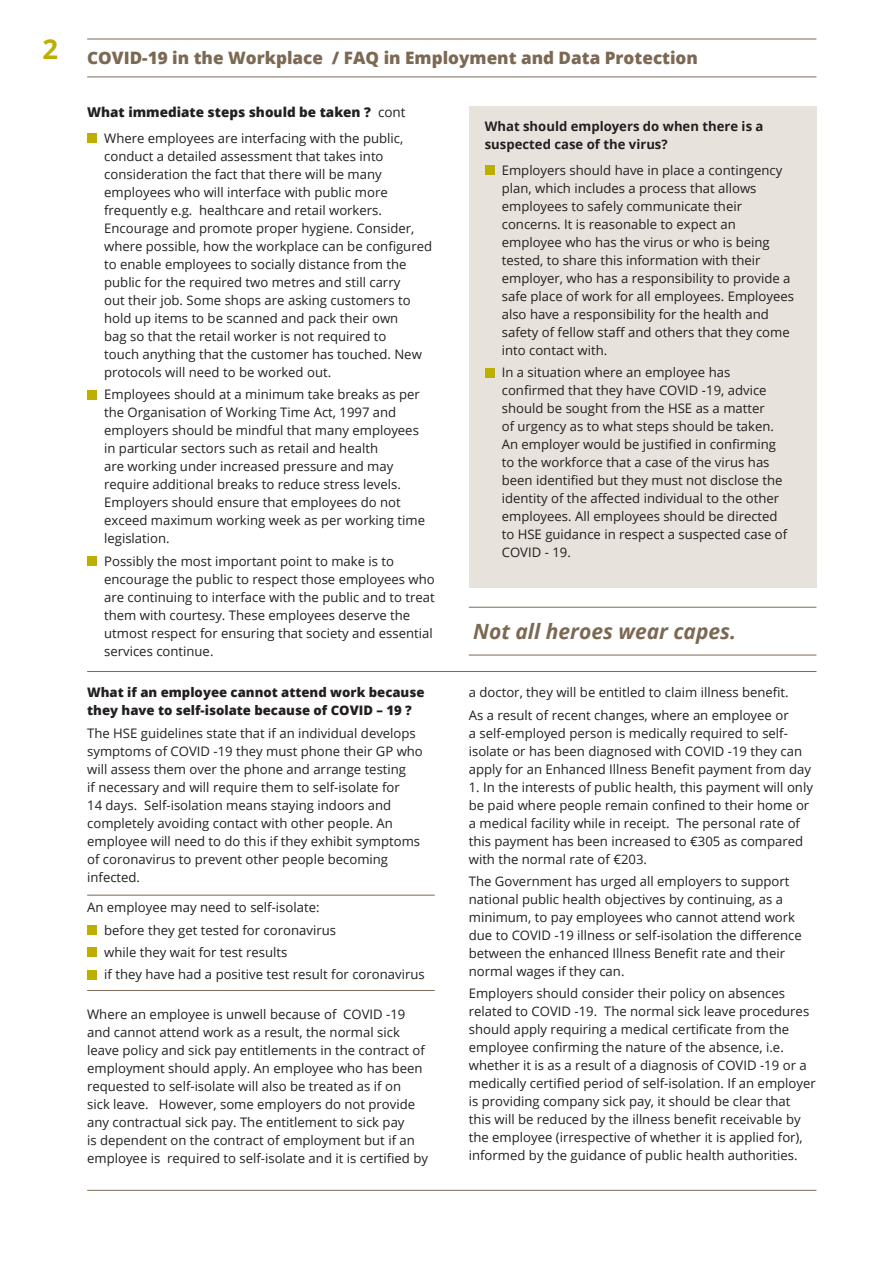
<style>
.page{position:relative;width:893px;height:1263px;background:#fff}
.page>*{position:absolute;margin:0;border:0;box-sizing:border-box;transform-origin:0 0}
.t1{font:700 27.45px "Open Sans";color:#bfae02}
.t2{font:italic 700 21px "Open Sans";color:#7c6954}
.t3{font:800 17.1px "Open Sans";color:#7c6954}
.t4{font:800 13.5px "Open Sans";color:#231f20}
.t5{font:13.2px/18px "Open Sans";color:#231f20}
.t6{font:800 13.2px/18px "Open Sans";color:#231f20}
.t7{font:700 13.2px/18px "Open Sans";color:#231f20}
.s1{font-weight:400}
</style>
<div class="page">
<div style="left:469px;top:106px;width:347px;height:482px;background:#e8e2dc"></div>
<div style="left:87px;top:134px;width:10px;height:9px;background:#bfae02"></div>
<div style="left:87px;top:390px;width:10px;height:9px;background:#bfae02"></div>
<div style="left:87px;top:556px;width:10px;height:10px;background:#bfae02"></div>
<hr style="left:87px;top:77px;width:729px;height:1px;background:#7c6954">
<hr style="left:87px;top:671px;width:729px;height:1px;background:#7c6954">
<hr style="left:87px;top:895px;width:348px;height:1px;background:#7c6954">
<hr style="left:87px;top:990px;width:348px;height:1px;background:#7c6954">
<hr style="left:469px;top:607px;width:347px;height:1px;background:#7c6954">
<hr style="left:469px;top:655px;width:347px;height:1px;background:#7c6954">
<hr style="left:87px;top:1190px;width:729px;height:1px;background:#7c6954">
<div style="left:485px;top:165px;width:9px;height:10px;background:#bfae02"></div>
<div style="left:485px;top:368px;width:9px;height:9px;background:#bfae02"></div>
<div style="left:87px;top:925px;width:10px;height:10px;background:#bfae02"></div>
<div style="left:87px;top:947px;width:10px;height:10px;background:#bfae02"></div>
<div style="left:87px;top:970px;width:10px;height:9px;background:#bfae02"></div>
<hr style="left:87px;top:39px;width:729px;height:1px;background:#7c6954">
<h1 class="t1" style="left:43px;top:30px;width:17px">2</h1>
<p class="t3" style="left:87px;top:45px;width:612px">COVID-19 in the Workplace / FAQ in Employment and Data Protection</p>
<p class="t4" style="left:87px;top:101px;width:320px">What immediate steps should be taken ? <span class="s1">cont</span></p>
<p class="t5" style="left:104px;top:129px;width:329px">Where employees are interfacing with the public, conduct a detailed assessment that takes into consideration the fact that there will be many employees who will interface with public more frequently e.g. healthcare and retail workers.<br>Encourage and promote proper hygiene. Consider, where possible, how the workplace can be configured to enable employees to socially distance from the public for the required two metres and still carry<br>out their job. Some shops are asking customers to hold up items to be scanned and pack their own<br>bag so that the retail worker is not required to<br>touch anything that the customer has touched. New protocols will need to be worked out.</p>
<p class="t5" style="left:104px;top:385px;width:322px">Employees should at a minimum take breaks as per the Organisation of Working Time Act, 1997 and employers should be mindful that many employees in particular sectors such as retail and health<br>are working under increased pressure and may require additional breaks to reduce stress levels.<br>Employers should ensure that employees do not exceed maximum working week as per working time legislation.</p>
<p class="t5" style="left:104px;top:552px;width:332px">Possibly the most important point to make is to encourage the public to respect those employees who are continuing to interface with the public and to treat them with courtesy. These employees deserve the utmost respect for ensuring that society and essential services continue.</p>
<p class="t6" style="left:87px;top:683px;width:339px">What if an employee cannot attend work because they have to self-isolate because of COVID – 19 ?</p>
<p class="t5" style="left:87px;top:724px;width:337px">The HSE guidelines state that if an individual develops symptoms of COVID -19 they must phone their GP who will assess them over the phone and arrange testing<br>if necessary and will require them to self-isolate for<br>14 days. Self-isolation means staying indoors and completely avoiding contact with other people. An employee will need to do this if they exhibit symptoms of coronavirus to prevent other people becoming infected.</p>
<p class="t5" style="left:104px;top:896px;width:322px;line-height:22.4px;text-indent:-17px">An employee may need to self-isolate:<br>before they get tested for coronavirus<br>while they wait for test results<br>if they have had a positive test result for coronavirus</p>
<p class="t5" style="left:87px;top:1004px;width:342px">Where an employee is unwell because of COVID -19 and cannot attend work as a result, the normal sick leave policy and sick pay entitlements in the contract of employment should apply. An employee who has been requested to self-isolate will also be treated as if on<br>sick leave. However, some employers do not provide any contractual sick pay. The entitlement to sick pay<br>is dependent on the contract of employment but if an employee is required to self-isolate and it is certified by</p>
<p class="t7" style="left:485px;top:116px;width:280px">What should employers do when there is a suspected case of the virus?</p>
<p class="t5" style="left:502px;top:161px;width:294px">Employers should have in place a contingency plan, which includes a process that allows employees to safely communicate their concerns. It is reasonable to expect an employee who has the virus or who is being tested, to share this information with their employer, who has a responsibility to provide a safe place of work for all employees. Employees also have a responsibility for the health and safety of fellow staff and others that they come into contact with.</p>
<p class="t5" style="left:502px;top:363px;width:287px">In a situation where an employee has confirmed that they have COVID -19, advice should be sought from the HSE as a matter<br>of urgency as to what steps should be taken.<br>An employer would be justified in confirming to the workforce that a case of the virus has been identified but they must not disclose the identity of the affected individual to the other employees. All employees should be directed to HSE guidance in respect a suspected case of COVID - 19.</p>
<h2 class="t2" style="left:473px;top:617px;width:264px">Not all heroes wear capes.</h2>
<p class="t5" style="left:469px;top:681px;width:321px;line-height:22.2px">a doctor, they will be entitled to claim illness benefit.<br>As a result of recent changes, where an employee or</p>
<p class="t5" style="left:469px;top:724px;width:344px">a self-employed person is medically required to self&shy;isolate or has been diagnosed with COVID -19 they can apply for an Enhanced Illness Benefit payment from day</p>
<p class="t5" style="left:469px;top:777px;width:346px">1. In the interests of public health, this payment will only be paid where people remain confined to their home or a medical facility while in receipt. The personal rate of this payment has been increased to €305 as compared with the normal rate of €203.</p>
<p class="t5" style="left:469px;top:872px;width:335px">The Government has urged all employers to support national public health objectives by continuing, as a minimum, to pay employees who cannot attend work due to COVID -19 illness or self-isolation the difference between the enhanced Illness Benefit rate and their normal wages if they can.</p>
<p class="t5" style="left:469px;top:984px;width:348px">Employers should consider their policy on absences related to COVID -19. The normal sick leave procedures should apply requiring a medical certificate from the employee confirming the nature of the absence, i.e. whether it is as a result of a diagnosis of COVID -19 or a medically certified period of self-isolation. If an employer is providing company sick pay, it should be clear that this will be reduced by the illness benefit receivable by the employee (irrespective of whether it is applied for), informed by the guidance of public health authorities.</p>
</div>
